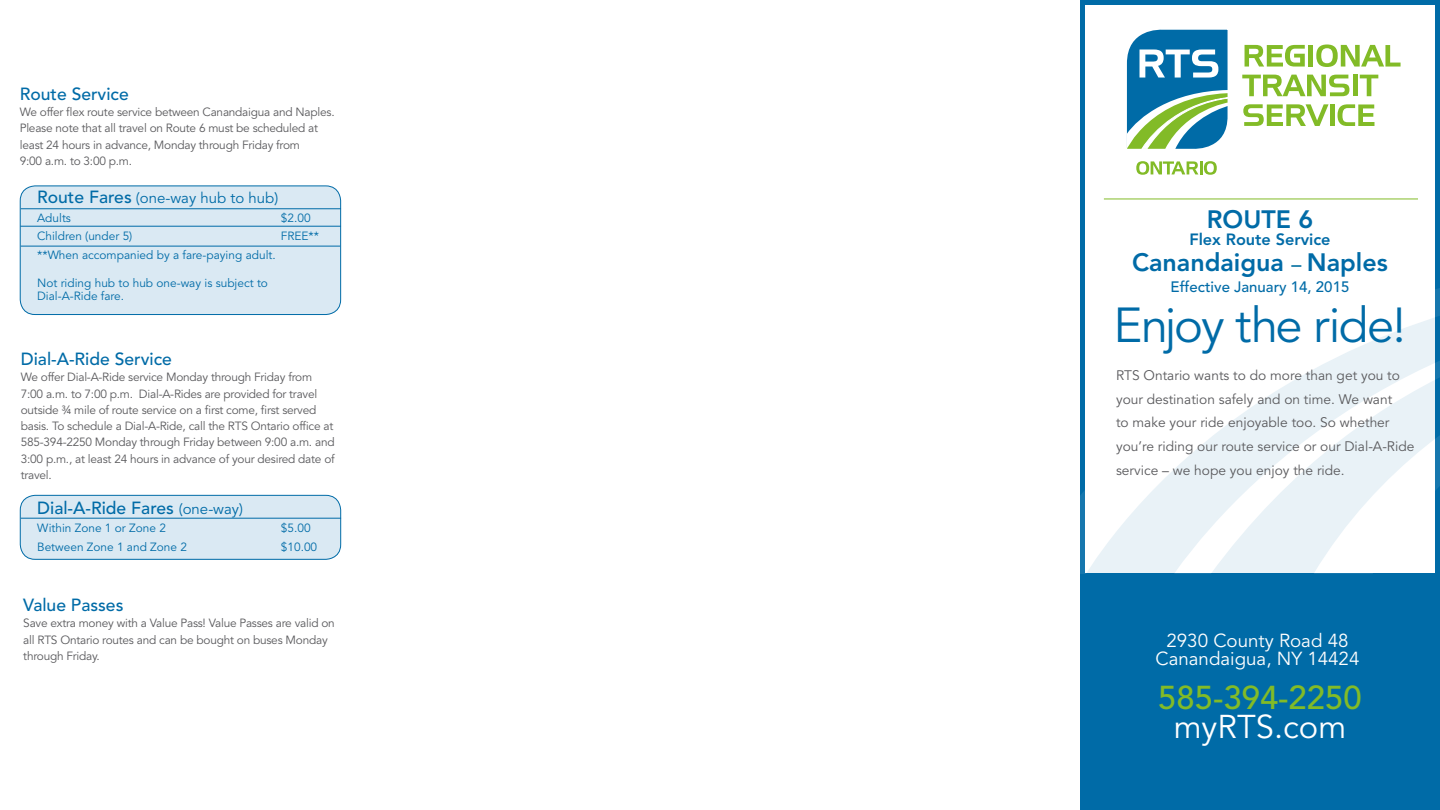
<style>
.page{position:relative;width:1440px;height:810px;background:#fff}
.page>*{position:absolute;margin:0;border:0;box-sizing:border-box;transform-origin:0 0}
.t1{font:48.75px "Avenir LT Std";letter-spacing:-.04em;color:#006ba7}
.t2{font:500 32.88px "Avenir LT Std";color:#82bb27}
.t3{font:32.75px "Avenir LT Std";color:#fff}
.t4{font:800 25px "Avenir LT Std";color:#006ba7}
.t5{font:18.75px "Avenir LT Std";color:#fff}
.t6{font:500 17.5px "Avenir LT Std";color:#006ba7}
.t7{font:800 16.25px "Avenir LT Std";color:#006ba7}
.t8{font:15px "Avenir LT Std";color:#006ba7}
.t9{font:500 15px "Avenir LT Std";color:#006ba7}
.t10{font:13.75px/23.8px "Avenir LT Std";color:#5a5a5d}
.t11{font:11.88px/16.2px "Avenir LT Std";letter-spacing:-.02em;color:#5a5a5d}
.t12{font:11.88px/13.8px "Avenir LT Std";color:#006ba7}
.s1{font-weight:500;font-size:17.5px}
.s2{font-weight:400;font-size:15px}
.s3{font-weight:500;font-size:20.5px;color:#006e9f}
</style>
<div class="page">
<div style="left:1081px;top:574px;width:359px;height:236px;background:#006ba7"></div>
<svg style="left:1245px;top:45px;width:60px;height:22px"></svg>
<hr style="left:1309px;top:45px;width:4px;height:22px;background:#82bb27">
<svg style="left:1316px;top:44px;width:85px;height:23px"></svg>
<svg style="left:1242px;top:75px;width:107px;height:21px"></svg>
<div style="left:1353px;top:75px;width:5px;height:21px;background:#82bb27"></div>
<svg style="left:1360px;top:75px;width:18px;height:21px"></svg>
<svg style="left:1243px;top:104px;width:86px;height:22px"></svg>
<div style="left:1330px;top:104px;width:5px;height:22px;background:#82bb27"></div>
<svg style="left:1338px;top:104px;width:36px;height:22px"></svg>
<svg style="left:1126px;top:29px;width:102px;height:146px"></svg>
<hr style="left:1104px;top:199px;width:314px;height:1px;background:#82bb27">
<svg style="left:1080px;top:276px;width:360px;height:298px"></svg>
<svg style="left:1155px;top:295px;width:285px;height:279px"></svg>
<div style="left:20px;top:186px;width:321px;height:129px;background:#dae9f3;border-radius:15px"></div>
<div style="left:20px;top:185px;width:321px;height:130px;border:1px solid #006ba7;border-radius:15px"></div>
<hr style="left:21px;top:209px;width:320px;height:1px;background:#006ba7">
<hr style="left:20px;top:226px;width:321px;height:1px;background:#006ba7">
<hr style="left:21px;top:246px;width:319px;height:1px;background:#006ba7">
<div style="left:20px;top:495px;width:321px;height:65px;background:#dae9f3;border-radius:15px"></div>
<div style="left:20px;top:495px;width:321px;height:65px;border:1px solid #006ba7;border-radius:15px"></div>
<hr style="left:21px;top:518px;width:320px;height:1px;background:#006ba7">
<p class="t6" style="left:20px;top:84px;width:110px">Route Service</p>
<p class="t11" style="left:20px;top:104px;width:316px">We offer flex route service between Canandaigua and Naples.<br>Please note that all travel on Route 6 must be scheduled at least 24 hours in advance, Monday through Friday from<br>9:00 a.m. to 3:00 p.m.</p>
<p class="t8" style="left:37px;top:189px;width:243px"><span class="s1">Route Fares</span> (one-way hub to hub)</p>
<p class="t12" style="left:37px;top:211px;width:35px">Adults</p>
<p class="t12" style="left:281px;top:211px;width:31px">$2.00</p>
<p class="t12" style="left:37px;top:230px;width:97px">Children (under 5)</p>
<p class="t12" style="left:281px;top:230px;width:40px">FREE**</p>
<p class="t12" style="left:37px;top:248px;width:240px">**When accompanied by a fare-paying adult.</p>
<p class="t12" style="left:37px;top:276px;width:232px">Not riding hub to hub one-way is subject to<br>Dial-A-Ride fare.</p>
<p class="t6" style="left:21px;top:349px;width:153px">Dial-A-Ride Service</p>
<p class="t11" style="left:21px;top:370px;width:315px">We offer Dial-A-Ride service Monday through Friday from 7:00 a.m. to 7:00 p.m. Dial-A-Rides are provided for travel outside ¾ mile of route service on a first come, first served basis. To schedule a Dial-A-Ride, call the RTS Ontario office at 585-394-2250 Monday through Friday between 9:00 a.m. and 3:00 p.m., at least 24 hours in advance of your desired date of travel.</p>
<p class="t6" style="left:37px;top:497px;width:207px">Dial-A-Ride Fares <span class="s2">(one-way)</span></p>
<p class="t12" style="left:37px;top:522px;width:130px">Within Zone 1 or Zone 2</p>
<p class="t12" style="left:281px;top:522px;width:31px">$5.00</p>
<p class="t12" style="left:37px;top:540px;width:151px">Between Zone 1 and Zone 2</p>
<p class="t12" style="left:281px;top:540px;width:38px">$10.00</p>
<p class="t6" style="left:23px;top:595px;width:102px">Value Passes</p>
<p class="t11" style="left:23px;top:616px;width:313px">Save extra money with a Value Pass! Value Passes are valid on all RTS Ontario routes and can be bought on buses Monday through Friday.</p>
<p class="t4" style="left:1207px;top:204px;width:108px">ROUTE 6</p>
<p class="t7" style="left:1189px;top:230px;width:143px">Flex Route Service</p>
<p class="t4" style="left:1132px;top:248px;width:257px">Canandaigua <span class="s3">–</span> Naples</p>
<p class="t9" style="left:1171px;top:278px;width:180px">Effective January 14, 2015</p>
<p class="t1" style="left:1114px;top:297px;width:294px">Enjoy the ride!</p>
<p class="t10" style="left:1116px;top:364px;width:300px">RTS Ontario wants to do more than get you to your destination safely and on time. We want<br>to make your ride enjoyable too. So whether you’re riding our route service or our Dial-A-Ride service – we hope you enjoy the ride.</p>
<p class="t5" style="left:1166px;top:630px;width:184px">2930 County Road 48</p>
<p class="t5" style="left:1156px;top:648px;width:205px">Canandaigua, NY 14424</p>
<p class="t2" style="left:1158px;top:679px;width:205px">585-394-2250</p>
<p class="t3" style="left:1174px;top:708px;width:174px">myRTS.com</p>
</div>
